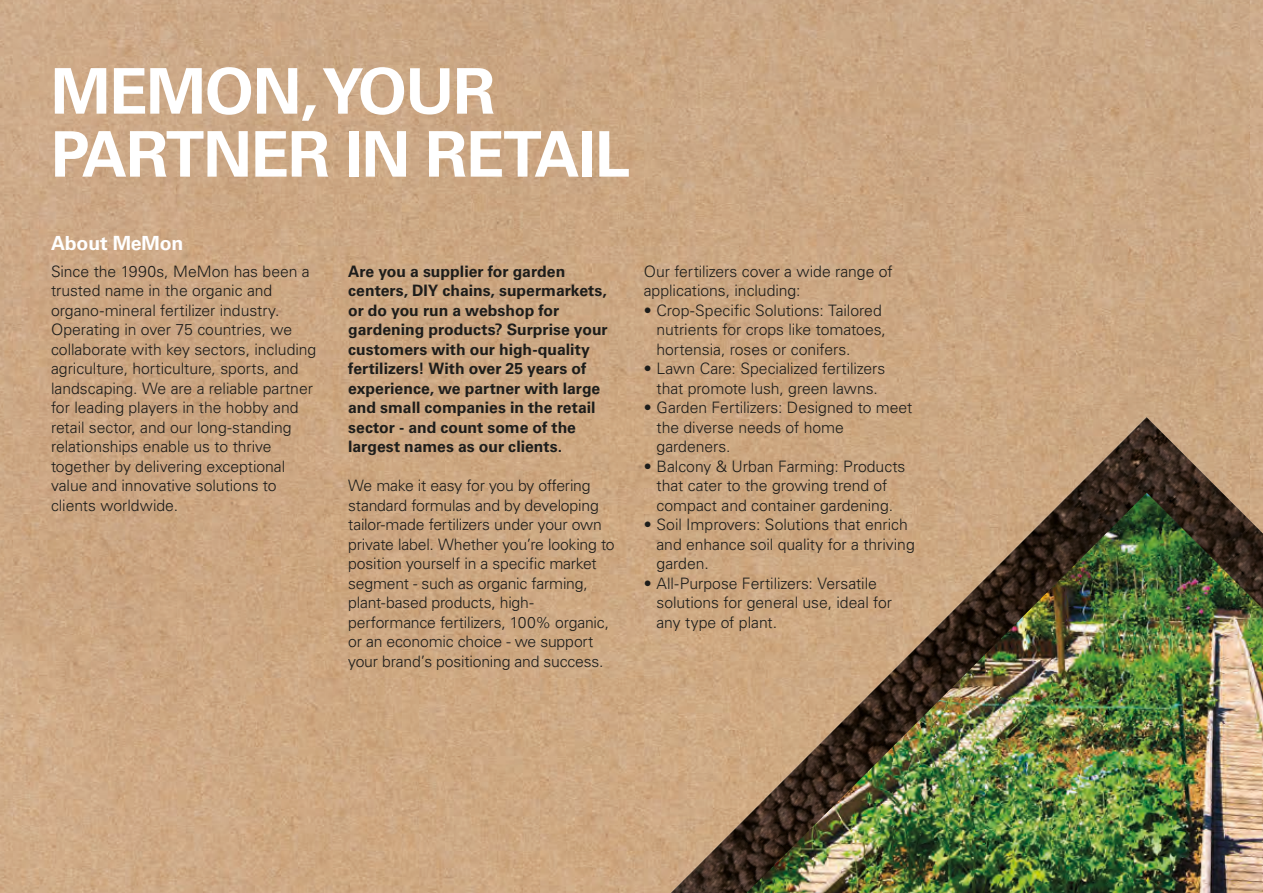
<style>
.page{position:relative;width:1263px;height:893px;background:#fff}
.page>*{position:absolute;margin:0;border:0;box-sizing:border-box;transform-origin:0 0}
.t1{font:700 63px/63px "Univers LT Pro 65";letter-spacing:-.02em;color:#fff}
.t2{font:700 19.5px "Univers LT Pro 65";letter-spacing:-.01em;color:#fff}
.t3{font:300 15.75px/19.5px "Univers LT Pro 45";letter-spacing:-.005em;color:#1d1d1b}
.t4{font:700 15.75px/19.5px "Univers LT Pro 65";color:#1d1d1b}
</style>
<div class="page">
<img style="left:0;top:0;width:1250px;height:893px">
<img style="left:1250px;top:0;width:13px;height:417px">
<img style="left:671px;top:417px;width:592px;height:476px">
<img style="left:746px;top:493px;width:517px;height:400px">
<h1 class="t1" style="left:51px;top:57px;width:580px">MEMON, YOUR<br>PARTNER IN RETAIL</h1>
<p class="t2" style="left:51px;top:229px;width:134px">About MeMon</p>
<p class="t3" style="left:51px;top:261px;width:267px">Since the 1990s, MeMon has been a trusted name in the organic and organo-mineral fertilizer industry.<br>Operating in over 75 countries, we collaborate with key sectors, including agriculture, horticulture, sports, and landscaping. We are a reliable partner for leading players in the hobby and retail sector, and our long-standing relationships enable us to thrive together by delivering exceptional value and innovative solutions to clients worldwide.</p>
<p class="t4" style="left:348px;top:260px;width:261px">Are you a supplier for garden centers, DIY chains, supermarkets, or do you run a webshop for gardening products? Surprise your customers with our high-quality fertilizers! With over 25 years of experience, we partner with large and small companies in the retail sector - and count some of the largest names as our clients.</p>
<p class="t3" style="left:348px;top:475px;width:268px">We make it easy for you by offering standard formulas and by developing tailor-made fertilizers under your own private label. Whether you’re looking to position yourself in a specific market segment - such as organic farming, plant-based products, high&shy;performance fertilizers, 100% organic, or an economic choice - we support your brand’s positioning and success.</p>
<p class="t3" style="left:644px;top:261px;width:250px">Our fertilizers cover a wide range of applications, including:</p>
<p class="t3" style="left:656px;top:300px;width:231px;text-indent:-13px">• Crop-Specific Solutions: Tailored nutrients for crops like tomatoes, hortensia, roses or conifers.</p>
<p class="t3" style="left:644px;top:358px;width:243px;text-align:center">• Lawn Care: Specialized fertilizers that promote lush, green lawns.</p>
<p class="t3" style="left:656px;top:397px;width:257px;text-indent:-13px">• Garden Fertilizers: Designed to meet the diverse needs of home gardeners.</p>
<p class="t3" style="left:644px;top:456px;width:263px;text-align:center">• Balcony &amp; Urban Farming: Products that cater to the growing trend of compact and container gardening.</p>
<p class="t3" style="left:656px;top:514px;width:260px;text-indent:-13px">• Soil Improvers: Solutions that enrich and enhance soil quality for a thriving garden.</p>
<p class="t3" style="left:656px;top:573px;width:237px;text-indent:-13px">• All-Purpose Fertilizers: Versatile solutions for general use, ideal for any type of plant.</p>
</div>
